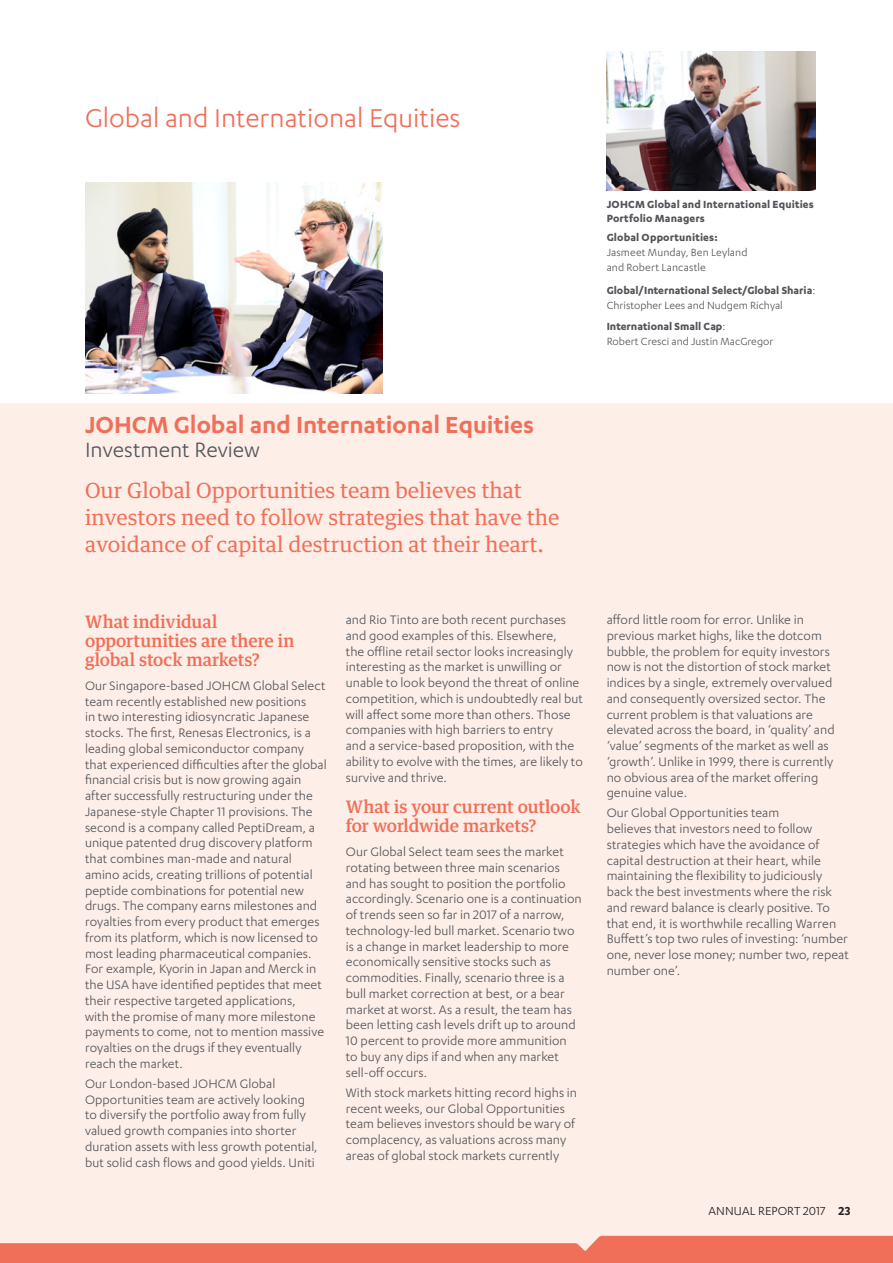
<style>
.page{position:relative;width:893px;height:1263px;background:#fff}
.page>*{position:absolute;margin:0;border:0;box-sizing:border-box;transform-origin:0 0}
.t1{font:30px "Karbon";color:#f06f59}
.t2{font:600 27px "Karbon";color:#f06f59}
.t3{font:24px "Karbon";color:#54555a}
.BTIM_Overview{font:21px/27px "Guardian Text Egyp";color:#f06f59}
.Question{font:500 17.25px/18.8px "Guardian Text Egyp";letter-spacing:-.005em;color:#f06f59}
.BTIM_Body_Copy{font:14.25px/15.8px "Karbon";letter-spacing:.005em;color:#54555a}
.t4{font:13.5px "Karbon";letter-spacing:.01em;color:#231f20}
.p1{font:700 12px/13.5px "Karbon";letter-spacing:.01em;color:#54555a}
.p1-2{font:12px/15px "Karbon";letter-spacing:.005em;color:#54555a}
.s1{font-weight:700}
.s2{font-weight:400}
.s3{font-weight:600}
</style>
<div class="page">
<div style="left:0;top:404px;width:893px;height:859px;background:#fdeee7"></div>
<svg style="left:0;top:1236px;width:893px;height:27px"></svg>
<img style="left:85px;top:182px;width:298px;height:211px">
<img style="left:607px;top:51px;width:208px;height:139px">
<p class="t1" style="left:85px;top:101px;width:377px">Global and International Equities</p>
<p class="p1" style="left:607px;top:198px;width:209px">JOHCM Global and International Equities<br>Portfolio Managers</p>
<p class="p1-2" style="left:607px;top:230px;width:142px"><span class="s1">Global Opportunities:<br></span>Jasmeet Munday, Ben Leyland and Robert Lancastle</p>
<p class="p1" style="left:607px;top:283px;width:210px;line-height:14.4px">Global/International Select/Global Sharia<span class="s2">:<br>Christopher Lees and Nudgem Richyal</span></p>
<p class="p1-2" style="left:607px;top:319px;width:168px;line-height:14.4px"><span class="s1">International Small Cap</span>:<br>Robert Cresci and Justin MacGregor</p>
<p class="t2" style="left:85px;top:409px;width:451px">JOHCM Global and International Equities</p>
<p class="t3" style="left:85px;top:436px;width:176px">Investment Review</p>
<p class="BTIM_Overview" style="left:85px;top:474px;width:476px">Our Global Opportunities team believes that investors need to follow strategies that have the avoidance of capital destruction at their heart.</p>
<p class="Question" style="left:85px;top:611px;width:211px">What individual opportunities are there in global stock markets?</p>
<p class="BTIM_Body_Copy" style="left:85px;top:677px;width:243px">Our Singapore-based JOHCM Global Select team recently established new positions<br>in two interesting idiosyncratic Japanese stocks. The first, Renesas Electronics, is a leading global semiconductor company that experienced difficulties after the global financial crisis but is now growing again after successfully restructuring under the Japanese-style Chapter 11 provisions. The second is a company called PeptiDream, a unique patented drug discovery platform that combines man-made and natural amino acids, creating trillions of potential peptide combinations for potential new drugs. The company earns milestones and royalties from every product that emerges from its platform, which is now licensed to most leading pharmaceutical companies.<br>For example, Kyorin in Japan and Merck in the USA have identified peptides that meet their respective targeted applications,<br>with the promise of many more milestone payments to come, not to mention massive royalties on the drugs if they eventually reach the market.</p>
<p class="BTIM_Body_Copy" style="left:85px;top:1075px;width:234px">Our London-based JOHCM Global Opportunities team are actively looking to diversify the portfolio away from fully valued growth companies into shorter duration assets with less growth potential, but solid cash flows and good yields. Uniti</p>
<p class="BTIM_Body_Copy" style="left:346px;top:612px;width:239px">and Rio Tinto are both recent purchases and good examples of this. Elsewhere,<br>the offline retail sector looks increasingly interesting as the market is unwilling or unable to look beyond the threat of online competition, which is undoubtedly real but will affect some more than others. Those companies with high barriers to entry<br>and a service-based proposition, with the ability to evolve with the times, are likely to survive and thrive.</p>
<p class="Question" style="left:346px;top:796px;width:236px">What is your current outlook for worldwide markets?</p>
<p class="BTIM_Body_Copy" style="left:346px;top:844px;width:237px">Our Global Select team sees the market rotating between three main scenarios and has sought to position the portfolio accordingly. Scenario one is a continuation of trends seen so far in 2017 of a narrow, technology-led bull market. Scenario two is a change in market leadership to more economically sensitive stocks such as commodities. Finally, scenario three is a bull market correction at best, or a bear market at worst. As a result, the team has been letting cash levels drift up to around 10 percent to provide more ammunition to buy any dips if and when any market sell-off occurs.</p>
<p class="BTIM_Body_Copy" style="left:346px;top:1084px;width:233px">With stock markets hitting record highs in recent weeks, our Global Opportunities team believes investors should be wary of complacency, as valuations across many areas of global stock markets currently</p>
<p class="BTIM_Body_Copy" style="left:607px;top:612px;width:229px">afford little room for error. Unlike in previous market highs, like the dotcom bubble, the problem for equity investors now is not the distortion of stock market indices by a single, extremely overvalued and consequently oversized sector. The current problem is that valuations are elevated across the board, in ‘quality’ and ‘value’ segments of the market as well as ‘growth’. Unlike in 1999, there is currently no obvious area of the market offering genuine value.</p>
<p class="BTIM_Body_Copy" style="left:607px;top:805px;width:244px">Our Global Opportunities team<br>believes that investors need to follow strategies which have the avoidance of capital destruction at their heart, while maintaining the flexibility to judiciously back the best investments where the risk and reward balance is clearly positive. To that end, it is worthwhile recalling Warren Buffett’s top two rules of investing: ‘number one, never lose money; number two, repeat number one’.</p>
<p class="t4" style="left:708px;top:1203px;width:143px">ANNUAL REPORT 2017 <span class="s3">23</span></p>
</div>
